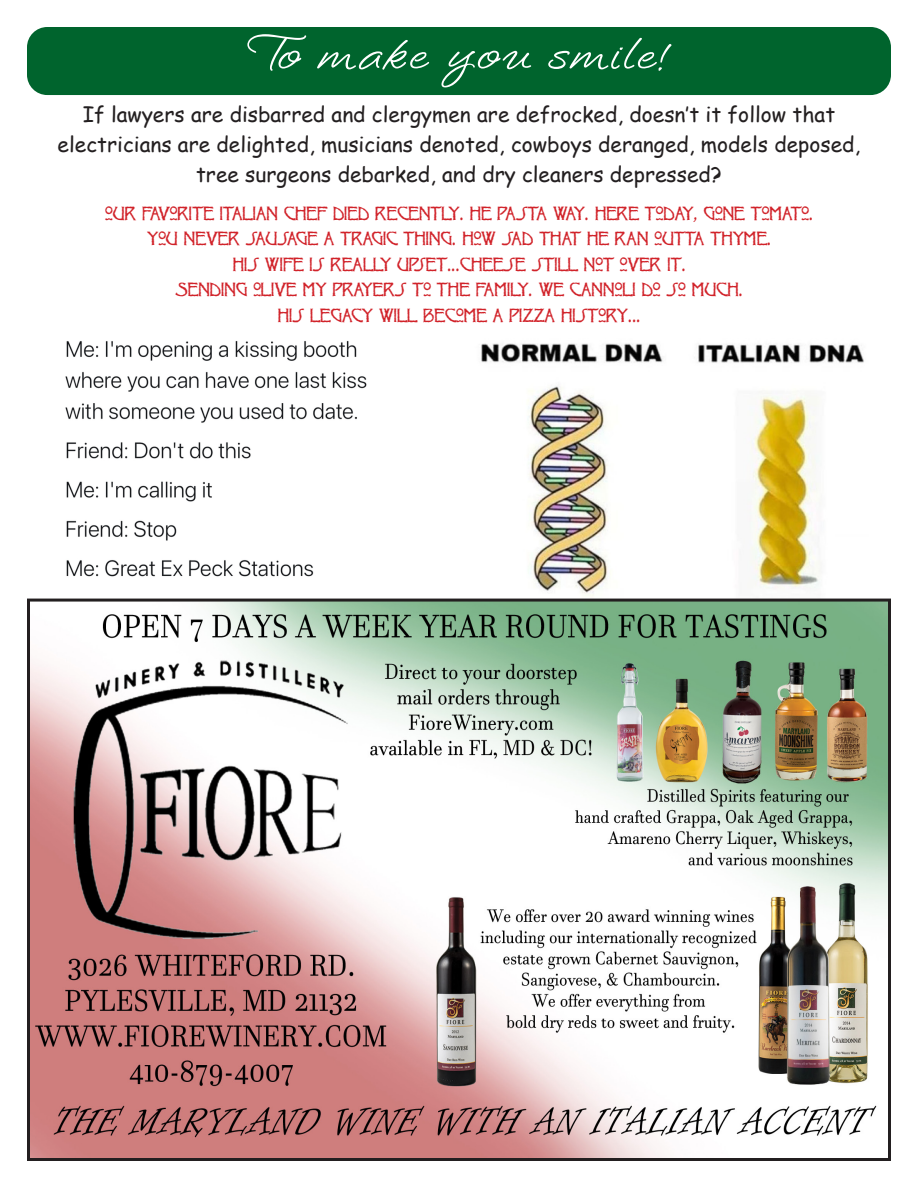
<style>
.page{position:relative;width:918px;height:1188px;background:#fff}
.page>*{position:absolute;margin:0;border:0;box-sizing:border-box;transform-origin:0 0}
.t1{font:63px "Loosie Script";color:#fff}
.t2{font:21px/30px "Comic Sans MS";color:#231f20;text-align:center}
.t3{font:16.5px/25.5px "Ragged MF";color:#d1232a;text-align:center}
</style>
<div class="page">
<img style="left:28px;top:341px;width:364px;height:258px">
<img style="left:462px;top:343px;width:428px;height:256px">
<img style="left:31px;top:603px;width:856px;height:554px">
<div style="left:27px;top:599px;width:864px;height:562px;border:3px solid #231f20"></div>
<div style="left:27px;top:27px;width:864px;height:68px;background:#00642d;border-radius:20px"></div>
<p class="t1" style="left:247px;top:28px;width:425px">To make you smile!</p>
<p class="t2" style="left:58px;top:99px;width:804px">If lawyers are disbarred and clergymen are defrocked, doesn’t it follow that electricians are delighted, musicians denoted, cowboys deranged, models deposed, tree surgeons debarked, and dry cleaners depressed?</p>
<p class="t3" style="left:105px;top:199px;width:710px">OUR FAVORITE ITALIAN CHEF DIED RECENTLY. HE PASTA WAY. HERE TODAY, GONE TOMATO.<br>YOU NEVER SAUSAGE A TRAGIC THING. HOW SAD THAT HE RAN OUTTA THYME.<br>HIS WIFE IS REALLY UPSET...CHEESE STILL NOT OVER IT.<br>SENDING OLIVE MY PRAYERS TO THE FAMILY. WE CANNOLI DO SO MUCH.<br>HIS LEGACY WILL BECOME A PIZZA HISTORY...</p>
</div>
